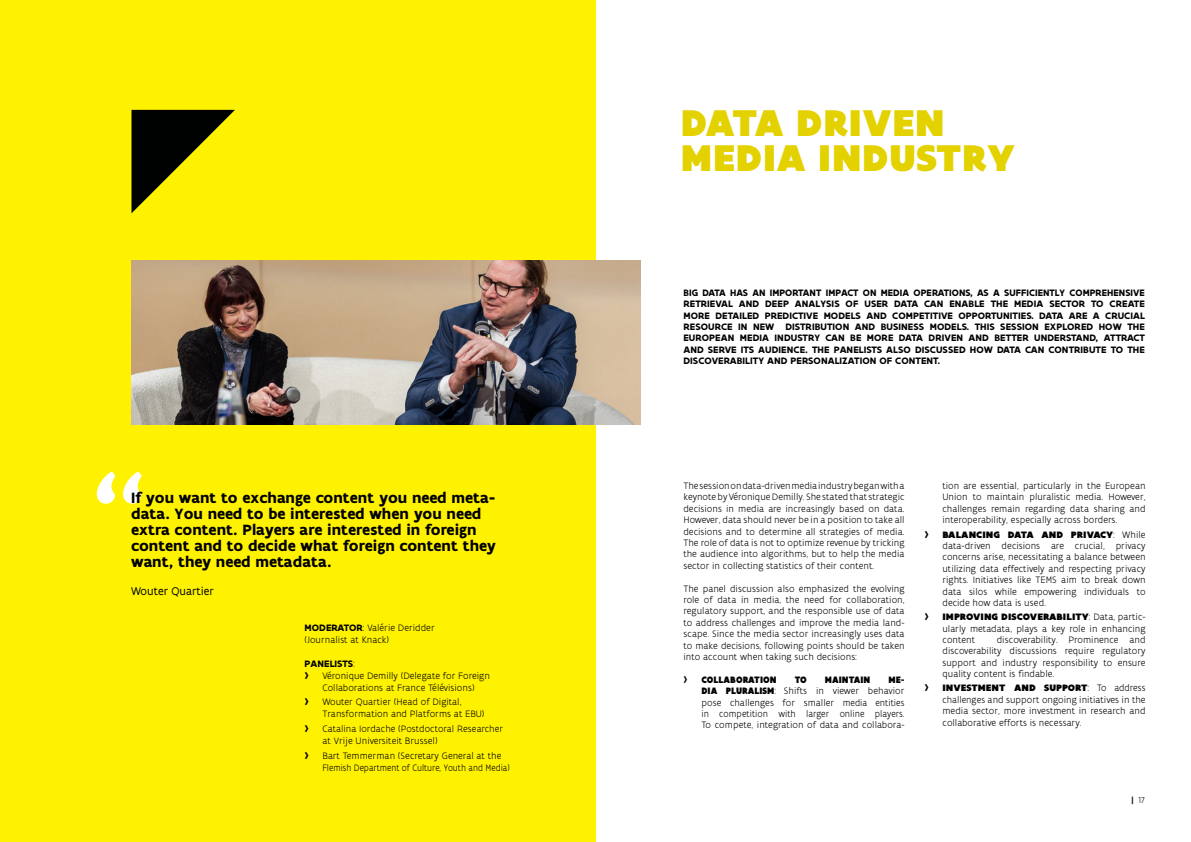
<style>
.page{position:relative;width:1191px;height:842px;background:#fff}
.page>*{position:absolute;margin:0;border:0;box-sizing:border-box;transform-origin:0 0}
.t1{font:900 40px/35px "Flanders Art Sans";letter-spacing:.005em;color:#e3d200}
.t2{font:700 16px/16px "Flanders Art Sans";color:#000}
.t3{font:12px "Flanders Art Sans";color:#000}
.t4{font:300 10px/11.4px "Flanders Art Sans";color:#000;text-align:justify}
.t5{font:700 10px/11.4px "Flanders Art Sans";letter-spacing:.005em;color:#000;text-align:justify}
.t6{font:300 10px/11.4px "Flanders Art Sans";color:#000;text-align:justify;scale:.9 1}
.t7{font:900 10px "Flanders Art Sans";letter-spacing:.005em;color:#000;scale:.9 1}
.t8{font:900 10px "Flanders Art Sans";letter-spacing:.005em;color:#000}
.t9{font:300 9px "Flanders Art Sans";color:#000}
.s1{font-weight:700}
.s2{font-weight:300}
.s3{font-weight:900}
.s4{font-weight:500}
</style>
<div class="page">
<div style="left:0;top:0;width:595px;height:842px;background:#fff200"></div>
<svg style="left:97px;top:471px;width:45px;height:33px"></svg>
<svg style="left:131px;top:110px;width:104px;height:103px"></svg>
<img style="left:132px;top:261px;width:509px;height:163px">
<h2 class="t2" style="left:131px;top:490px;width:366px">If you want to exchange content you need meta&shy;data. You need to be interested when you need extra content. Players are interested in foreign content and to decide what foreign content they want, they need metadata.</h2>
<p class="t3" style="left:131px;top:583px;width:84px">Wouter Quartier</p>
<p class="t4" style="left:304px;top:621px;width:132px;line-height:12px"><span class="s1">MODERATOR</span>: Valérie Deridder (Journalist at Knack)</p>
<p class="t5" style="left:304px;top:657px;width:52px;line-height:12px">PANELISTS<span class="s2">: </span><span class="s3">›</span></p>
<p class="t4" style="left:322px;top:669px;width:169px;line-height:12px">Véronique Demilly (Delegate for Foreign<br>Collaborations at France Télévisions)</p>
<p class="t8" style="left:304px;top:696px;width:6px">›</p>
<p class="t4" style="left:322px;top:696px;width:163px;line-height:12px">Wouter Quartier (Head of Digital,<br>Transformation and Platforms at EBU)</p>
<p class="t8" style="left:304px;top:723px;width:6px">›</p>
<p class="t4" style="left:322px;top:723px;width:182px;line-height:12px">Catalina Iordache (Postdoctoral Researcher at Vrije Universiteit Brussel)</p>
<p class="t8" style="left:304px;top:750px;width:6px">›</p>
<p class="t4" style="left:322px;top:750px;width:189px;line-height:12px">Bart Temmerman (Secretary General at the<br>Flemish Department of Culture, Youth and Media)</p>
<h1 class="t1" style="left:680px;top:106px;width:336px">DATA DRIVEN<br>MEDIA INDUSTRY</h1>
<p class="t5" style="left:683px;top:287px;width:463px">BIG DATA HAS AN IMPORTANT IMPACT ON MEDIA OPERATIONS, AS A SUFFICIENTLY COMPREHENSIVE RETRIEVAL AND DEEP ANALYSIS OF USER DATA CAN ENABLE THE MEDIA SECTOR TO CREATE MORE DETAILED PREDICTIVE MODELS AND COMPETITIVE OPPORTUNITIES. DATA ARE A CRUCIAL RESOURCE IN NEW DISTRIBUTION AND BUSINESS MODELS. THIS SESSION EXPLORED HOW THE EUROPEAN MEDIA INDUSTRY CAN BE MORE DATA DRIVEN AND BETTER UNDERSTAND, ATTRACT AND SERVE ITS AUDIENCE. THE PANELISTS ALSO DISCUSSED HOW DATA CAN CONTRIBUTE TO THE DISCOVERABILITY AND PERSONALIZATION OF CONTENT.</p>
<p class="t4" style="left:683px;top:480px;width:223px">The session on data-driven media industry began with a keynote by Véronique Demilly. She stated that strategic decisions in media are increasingly based on data.<br>However, data should never be in a position to take all decisions and to determine all strategies of media.<br>The role of data is not to optimize revenue by tricking the audience into algorithms, but to help the media sector in collecting statistics of their content.</p>
<p class="t4" style="left:683px;top:583px;width:223px">The panel discussion also emphasized the evolving role of data in media, the need for collaboration, regulatory support, and the responsible use of data to address challenges and improve the media land&shy;scape. Since the media sector increasingly uses data to make decisions, following points should be taken into account when taking such decisions:</p>
<p class="t7" style="left:683px;top:673px;width:6px">›</p>
<p class="t7" style="left:701px;top:673px;width:85px">COLLABORATION</p>
<p class="t7" style="left:794px;top:673px;width:15px">TO</p>
<p class="t7" style="left:825px;top:673px;width:52px">MAINTAIN</p>
<p class="t6" style="left:701px;top:674px;width:227px;text-indent:187px"><span class="s3">ME-DIA PLURALISM</span>: Shifts in viewer behavior pose challenges for smaller media entities in competition with larger online players.<br>To compete, integration of data and collabora-</p>
<p class="t4" style="left:942px;top:480px;width:205px">tion are essential, particularly in the European Union to maintain pluralistic media. However, challenges remain regarding data sharing and interoperability, especially across borders.</p>
<p class="t8" style="left:924px;top:528px;width:6px">›</p>
<p class="t4" style="left:942px;top:528px;width:205px"><span class="s3">BALANCING DATA AND PRIVACY</span>: While data-driven decisions are crucial, privacy concerns arise, necessitating a balance between utilizing data effectively and respecting privacy rights. Initiatives like TEMS aim to break down data silos while empowering individuals to decide how data is used.</p>
<p class="t8" style="left:924px;top:611px;width:6px">›</p>
<p class="t4" style="left:942px;top:611px;width:205px"><span class="s3">IMPROVING DISCOVERABILITY</span>: Data, partic&shy;ularly metadata, plays a key role in enhancing content</p>
<p class="t4" style="left:942px;top:634px;width:205px;text-indent:54px">discoverability. Prominence and discoverability discussions require regulatory support and industry responsibility to ensure quality content is findable.</p>
<p class="t8" style="left:924px;top:682px;width:6px">›</p>
<p class="t4" style="left:942px;top:682px;width:205px"><span class="s3">INVESTMENT AND SUPPORT</span>: To address challenges and support ongoing initiatives in the media sector, more investment in research and collaborative efforts is necessary.</p>
<p class="t9" style="left:1131px;top:794px;width:15px"><span class="s4">|</span> 17</p>
</div>
